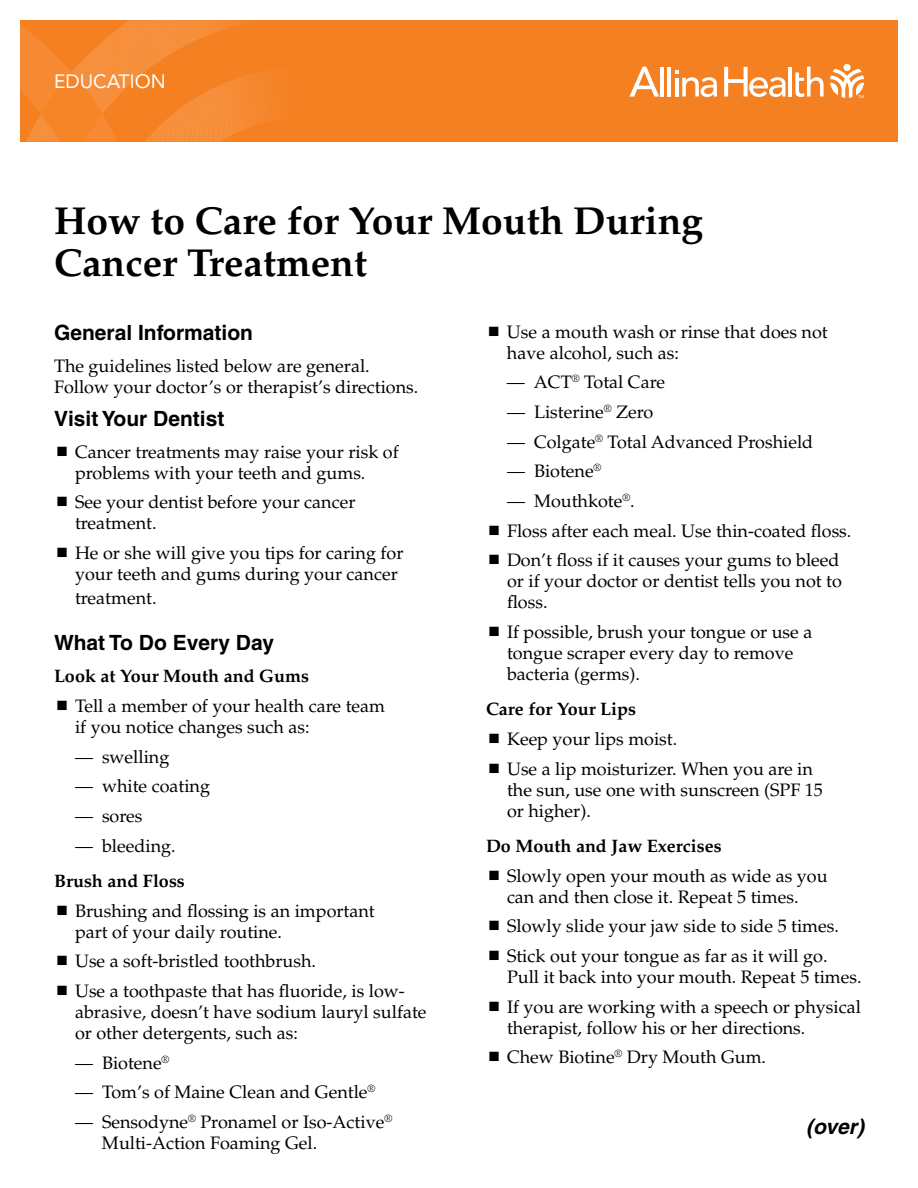
<style>
.page{position:relative;width:918px;height:1188px;background:#fff}
.page>*{position:absolute;margin:0;border:0;box-sizing:border-box;transform-origin:0 0}
.t1{font:700 39px/42px "Palatino";color:#000}
.t2{font:700 21px "Helvetica";color:#000}
.t3{font:italic 700 21px "Helvetica";color:#000}
.t4{font:19.2px "Avenir LT Std";color:#fff}
.t5{font:18px/21px "Palatino";color:#000}
.t6{font:700 18px "Palatino";color:#000}
</style>
<div class="page">
<div style="left:20px;top:20px;width:878px;height:122px;background:#f58021"></div>
<svg style="left:20px;top:20px;width:251px;height:122px"></svg>
<svg style="left:830px;top:69px;width:34px;height:29px"></svg>
<div style="left:844px;top:64px;width:7px;height:7px;background:#fff;border-radius:50%"></div>
<hr style="left:660px;top:67px;width:4px;height:30px;background:#fff">
<hr style="left:667px;top:67px;width:4px;height:30px;background:#fff">
<hr style="left:789px;top:67px;width:3px;height:30px;background:#fff">
<svg style="left:795px;top:67px;width:29px;height:30px"></svg>
<svg style="left:675px;top:71px;width:42px;height:26px"></svg>
<svg style="left:629px;top:67px;width:30px;height:30px"></svg>
<svg style="left:724px;top:67px;width:62px;height:30px"></svg>
<p class="t4" style="left:54px;top:70px;width:113px">EDUCATION</p>
<h1 class="t1" style="left:54px;top:200px;width:651px">How to Care for Your Mouth During<br>Cancer Treatment</h1>
<p class="t2" style="left:54px;top:320px;width:201px">General Information</p>
<p class="t5" style="left:54px;top:356px;width:366px">The guidelines listed below are general.<br>Follow your doctor’s or therapist’s directions.</p>
<p class="t2" style="left:54px;top:406px;width:172px">Visit Your Dentist</p>
<p class="t5" style="left:75px;top:442px;width:325px">Cancer treatments may raise your risk of problems with your teeth and gums.</p>
<p class="t5" style="left:75px;top:492px;width:282px">See your dentist before your cancer treatment.</p>
<p class="t5" style="left:75px;top:543px;width:330px">He or she will give you tips for caring for your teeth and gums during your cancer</p>
<p class="t5" style="left:75px;top:588px;width:83px">treatment.</p>
<p class="t2" style="left:54px;top:630px;width:222px">What To Do Every Day</p>
<p class="t6" style="left:54px;top:665px;width:257px">Look at Your Mouth and Gums</p>
<p class="t5" style="left:75px;top:696px;width:312px">Tell a member of your health care team if you notice changes such as:</p>
<p class="t5" style="left:75px;top:746px;width:96px">— swelling</p>
<p class="t5" style="left:75px;top:776px;width:137px">— white coating</p>
<p class="t5" style="left:75px;top:806px;width:69px">— sores</p>
<p class="t5" style="left:75px;top:835px;width:102px">— bleeding.</p>
<p class="t6" style="left:54px;top:870px;width:132px">Brush and Floss</p>
<p class="t5" style="left:75px;top:900px;width:301px">Brushing and flossing is an important part of your daily routine.</p>
<p class="t5" style="left:75px;top:947px;width:331px;line-height:29.7px">Use a soft-bristled toothbrush.<br>Use a toothpaste that has fluoride, is low-</p>
<p class="t5" style="left:75px;top:1002px;width:353px">abrasive, doesn’t have sodium lauryl sulfate or other detergents, such as:</p>
<p class="t5" style="left:75px;top:1052px;width:96px">— Biotene<sup>®</sup></p>
<p class="t5" style="left:75px;top:1082px;width:302px">— Tom’s of Maine Clean and Gentle<sup>®</sup></p>
<p class="t5" style="left:102px;top:1112px;width:292px;text-indent:-27px">— Sensodyne<sup>®</sup> Pronamel or Iso-Active<sup>®<br></sup>Multi-Action Foaming Gel.</p>
<p class="t5" style="left:507px;top:321px;width:322px">Use a mouth wash or rinse that does not have alcohol, such as:</p>
<p class="t5" style="left:507px;top:372px;width:160px">— ACT<sup>®</sup> Total Care</p>
<p class="t5" style="left:507px;top:402px;width:148px">— Listerine<sup>®</sup> Zero</p>
<p class="t5" style="left:507px;top:431px;width:308px">— Colgate<sup>®</sup> Total Advanced Proshield</p>
<p class="t5" style="left:507px;top:461px;width:96px">— Biotene<sup>®</sup></p>
<p class="t5" style="left:507px;top:486px;width:346px;line-height:29.7px">— Mouthkote<sup>®</sup>.<br>Floss after each meal. Use thin-coated floss.<br>Don’t floss if it causes your gums to bleed</p>
<p class="t5" style="left:507px;top:571px;width:336px">or if your doctor or dentist tells you not to floss.</p>
<p class="t5" style="left:507px;top:622px;width:307px">If possible, brush your tongue or use a tongue scraper every day to remove bacteria (germs).</p>
<p class="t6" style="left:486px;top:698px;width:152px">Care for Your Lips</p>
<p class="t5" style="left:507px;top:724px;width:307px;line-height:29.7px">Keep your lips moist.<br>Use a lip moisturizer. When you are in</p>
<p class="t5" style="left:507px;top:779px;width:317px">the sun, use one with sunscreen (SPF 15 or higher).</p>
<p class="t6" style="left:486px;top:835px;width:237px">Do Mouth and Jaw Exercises</p>
<p class="t5" style="left:507px;top:865px;width:322px">Slowly open your mouth as wide as you can and then close it. Repeat 5 times.</p>
<p class="t5" style="left:507px;top:912px;width:333px;line-height:29.7px">Slowly slide your jaw side to side 5 times.<br>Stick out your tongue as far as it will go.</p>
<p class="t5" style="left:507px;top:962px;width:356px;line-height:29.7px">Pull it back into your mouth. Repeat 5 times.<br>If you are working with a speech or physical</p>
<p class="t5" style="left:507px;top:1013px;width:300px;line-height:29.5px">therapist, follow his or her directions.<br>Chew Biotine<sup>®</sup> Dry Mouth Gum.</p>
<p class="t3" style="left:806px;top:1114px;width:59px">(over)</p>
</div>
